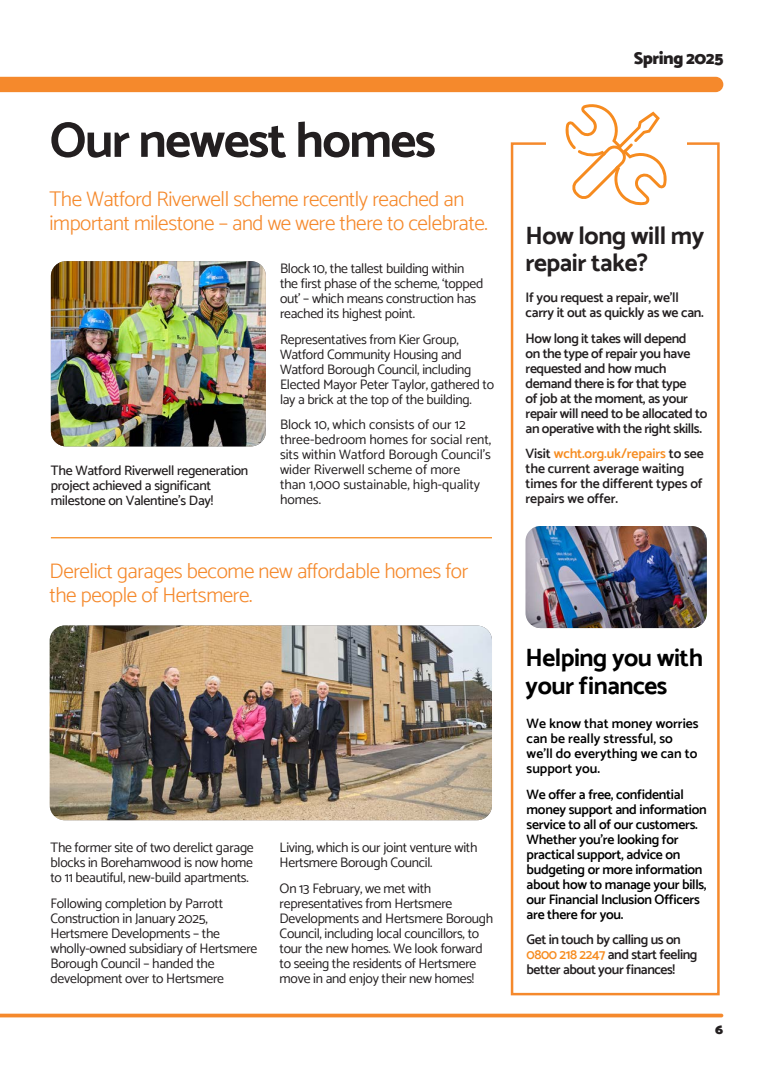
<style>
.page{position:relative;width:773px;height:1081px;background:#fff}
.page>*{position:absolute;margin:0;border:0;box-sizing:border-box;transform-origin:0 0}
.Body_1_abc_bullets{font:700 50px "Catamaran";letter-spacing:-.03em;color:#231f20}
.Body_1_abc_bullets-2{font:700 25px/27.5px "Catamaran";letter-spacing:-.02em;color:#000}
.Body_1_abc_bullets-3{font:700 25px/27.5px "Catamaran";letter-spacing:-.02em;color:#231f20}
.Body_1_abc_bullets-4{font:300 21.25px/23.8px "Catamaran";letter-spacing:-.02em;color:#f5892c}
.Body_1_abc_bullets-5{font:900 17.5px "Catamaran";letter-spacing:-.03em;color:#231f20}
.Body_1_abc_bullets-6{font:13.75px/15px "Catamaran";letter-spacing:-.02em;color:#231f20}
.Body_1_abc_bullets-7{font:600 13.75px/15px "Catamaran";letter-spacing:-.03em;color:#231f20}
.Body_1_abc_bullets-8{font:600 13.75px/15px "Catamaran";letter-spacing:-.02em;color:#000}
.Body_1_abc_bullets-9{font:13.75px/15px "Catamaran";color:#231f20}
.Body_1_abc_bullets-10{font:600 13.75px/15px "Catamaran";letter-spacing:-.01em;color:#231f20}
.Body_1_abc_bullets-11{font:500 13.75px/15px "Catamaran";letter-spacing:-.02em;color:#231f20}
.Body_1_abc_bullets-12{font:600 13.75px/15px "Catamaran";color:#000}
.Body_1_abc_bullets-13{font:900 13.75px "Catamaran";color:#231f20}
.s1{color:#f68b1f}
</style>
<div class="page">
<div style="left:510px;top:142px;width:209px;height:853px;border:2px solid #f5892c"></div>
<svg style="left:0;top:1013px;width:723px;height:4px;background:#f69c4f"></svg>
<div style="left:0;top:77px;width:723px;height:15px;background:#f5892c"></div>
<img style="left:51px;top:261px;width:215px;height:185px">
<img style="left:525px;top:526px;width:181px;height:102px">
<hr style="left:51px;top:537px;width:441px;height:1px;background:#f68b1f">
<img style="left:50px;top:625px;width:442px;height:195px">
<div style="left:546px;top:132px;width:140px;height:26px;background:#fff"></div>
<svg style="left:565px;top:104px;width:102px;height:102px"></svg>
<p class="Body_1_abc_bullets" style="left:50px;top:110px;width:388px">Our newest homes</p>
<p class="Body_1_abc_bullets-4" style="left:50px;top:187px;width:439px">The Watford Riverwell scheme recently reached an important milestone – and we were there to celebrate.</p>
<p class="Body_1_abc_bullets-11" style="left:51px;top:462px;width:199px">The Watford Riverwell regeneration project achieved a significant milestone on Valentine’s Day!</p>
<p class="Body_1_abc_bullets-6" style="left:280px;top:261px;width:205px">Block 10, the tallest building within the first phase of the scheme, ‘topped out’ – which means construction has reached its highest point.</p>
<p class="Body_1_abc_bullets-6" style="left:280px;top:331px;width:215px">Representatives from Kier Group, Watford Community Housing and Watford Borough Council, including Elected Mayor Peter Taylor, gathered to lay a brick at the top of the building.</p>
<p class="Body_1_abc_bullets-9" style="left:280px;top:417px;width:213px">Block 10, which consists of our 12 three-bedroom homes for social rent, sits within Watford Borough Council’s wider Riverwell scheme of more<br>than 1,000 sustainable, high-quality homes.</p>
<p class="Body_1_abc_bullets-4" style="left:50px;top:559px;width:420px">Derelict garages become new affordable homes for the people of Hertsmere.</p>
<p class="Body_1_abc_bullets-6" style="left:50px;top:839px;width:205px;text-align:justify">The former site of two derelict garage blocks in Borehamwood is now home to 11 beautiful, new-build apartments.</p>
<p class="Body_1_abc_bullets-6" style="left:50px;top:895px;width:208px">Following completion by Parrott<br>Construction in January 2025,<br>Hertsmere Developments – the wholly-owned subsidiary of Hertsmere<br>Borough Council – handed the development over to Hertsmere</p>
<p class="Body_1_abc_bullets-6" style="left:279px;top:839px;width:199px">Living, which is our joint venture with<br>Hertsmere Borough Council.</p>
<p class="Body_1_abc_bullets-6" style="left:279px;top:880px;width:215px">On 13 February, we met with representatives from Hertsmere Developments and Hertsmere Borough Council, including local councillors, to tour the new homes. We look forward to seeing the residents of Hertsmere move in and enjoy their new homes!</p>
<p class="Body_1_abc_bullets-5" style="left:633px;top:48px;width:91px">Spring 2025</p>
<p class="Body_1_abc_bullets-3" style="left:525px;top:221px;width:180px">How long will my repair take?</p>
<p class="Body_1_abc_bullets-7" style="left:525px;top:290px;width:180px">If you request a repair, we’ll carry it out as quickly as we can.</p>
<p class="Body_1_abc_bullets-7" style="left:525px;top:330px;width:183px">How long it takes will depend<br>on the type of repair you have requested and how much demand there is for that type<br>of job at the moment, as your repair will need to be allocated to an operative with the right skills.</p>
<p class="Body_1_abc_bullets-10" style="left:525px;top:446px;width:180px">Visit <span class="s1">wcht.org.uk/repairs</span> to see the current average waiting times for the different types of repairs we offer.</p>
<p class="Body_1_abc_bullets-2" style="left:525px;top:644px;width:179px">Helping you with your finances</p>
<p class="Body_1_abc_bullets-12" style="left:526px;top:716px;width:174px">We know that money worries can be really stressful, so we’ll do everything we can to support you.</p>
<p class="Body_1_abc_bullets-8" style="left:526px;top:786px;width:182px">We offer a free, confidential money support and information service to all of our customers.<br>Whether you’re looking for practical support, advice on budgeting or more information about how to manage your bills, our Financial Inclusion Officers are there for you.</p>
<p class="Body_1_abc_bullets-7" style="left:526px;top:932px;width:172px">Get in touch by calling us on<br><span class="s1">0800 218 2247</span> and start feeling better about your finances!</p>
<p class="Body_1_abc_bullets-13" style="left:715px;top:1021px;width:10px">6</p>
</div>
